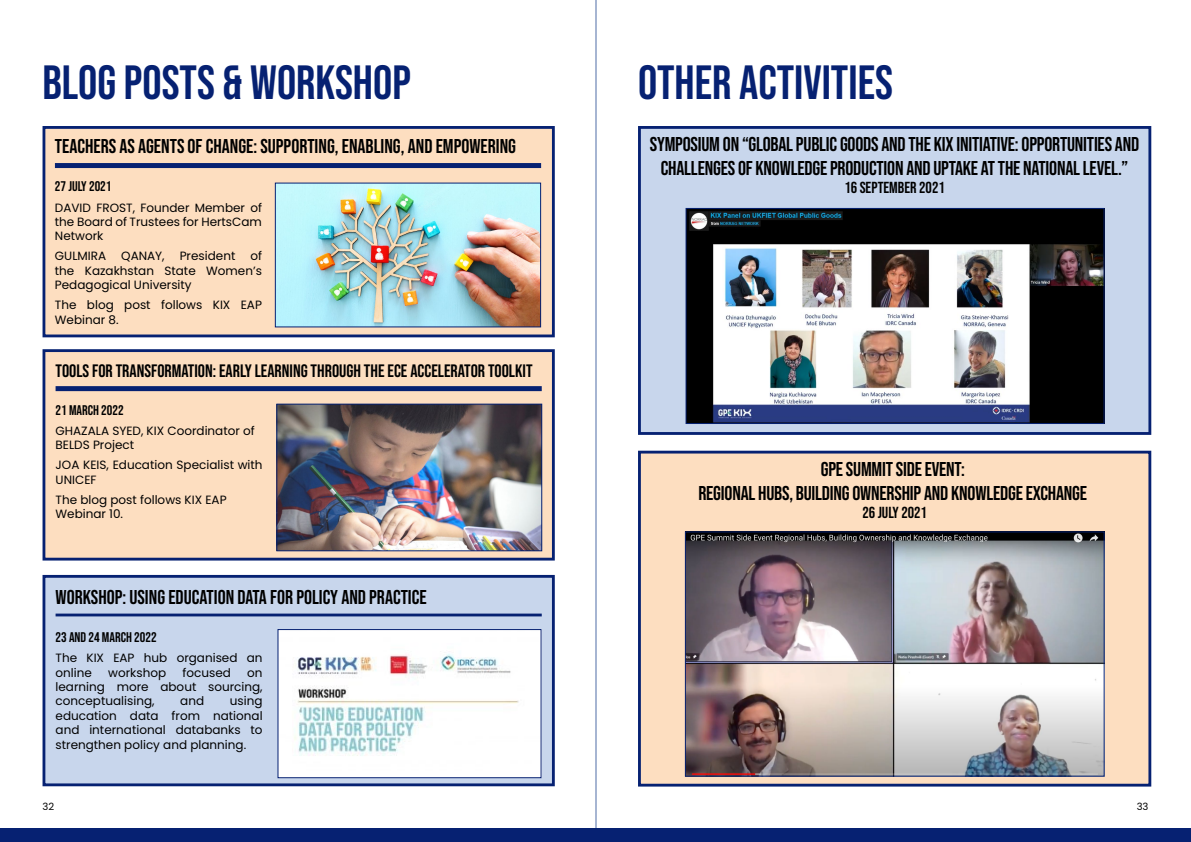
<style>
.page{position:relative;width:1191px;height:842px;background:#fff}
.page>*{position:absolute;margin:0;border:0;box-sizing:border-box;transform-origin:0 0}
.t1{font:48px "Bebas Neue";color:#062172}
.t2{font:20px/24px "Bebas Neue";letter-spacing:-.01em;color:#000;text-align:center}
.t3{font:18px "Bebas Neue";color:#000}
.t4{font:16px "Bebas Neue";color:#000}
.t5{font:14px "Bebas Neue";color:#000}
.t6{font:12px/14.4px "Poppins";color:#000}
.t7{font:10px "Poppins";color:#000}
</style>
<div class="page">
<hr style="left:595px;top:0;width:1px;height:842px;background:#4f6ca7">
<div style="left:0;top:828px;width:1191px;height:14px;background:#062172"></div>
<div style="left:43px;top:575px;width:512px;height:211px;background:#c8d6ec;border:3px solid #062172"></div>
<div style="left:43px;top:349px;width:512px;height:211px;background:#fddec0;border:3px solid #062172"></div>
<div style="left:43px;top:126px;width:512px;height:211px;background:#fddec0;border:3px solid #062172"></div>
<hr style="left:56px;top:614px;width:486px;height:2px;background:#062172">
<img style="left:279px;top:631px;width:260px;height:145px">
<div style="left:277px;top:629px;width:264px;height:149px;border:1px solid #062172"></div>
<img style="left:277px;top:185px;width:262px;height:140px">
<div style="left:275px;top:183px;width:266px;height:144px;border:1px solid #062172"></div>
<div style="left:55px;top:163px;width:486px;height:5px;background:#062172"></div>
<img style="left:278px;top:406px;width:262px;height:143px">
<div style="left:276px;top:404px;width:266px;height:147px;border:1px solid #062172"></div>
<div style="left:56px;top:386px;width:486px;height:5px;background:#062172"></div>
<div style="left:638px;top:126px;width:513px;height:309px;background:#c8d6ec;border:3px solid #062172"></div>
<img style="left:687px;top:210px;width:415px;height:212px">
<div style="left:685px;top:208px;width:419px;height:216px;border:1px solid #062172"></div>
<div style="left:638px;top:451px;width:513px;height:335px;background:#fddec0;border:3px solid #062172"></div>
<img style="left:687px;top:533px;width:415px;height:242px">
<div style="left:685px;top:531px;width:419px;height:246px;border:1px solid #062172"></div>
<h1 class="t1" style="left:43px;top:55px;width:370px">BLOG POSTS &amp; WORKSHOP</h1>
<h1 class="t1" style="left:638px;top:55px;width:256px">OTHER ACTIVITIES</h1>
<h2 class="t2" style="left:55px;top:134px;width:462px">TEACHERS AS AGENTS OF CHANGE: SUPPORTING, ENABLING, AND EMPOWERING</h2>
<p class="t5" style="left:55px;top:179px;width:58px">27 JULY 2021</p>
<p class="t6" style="left:55px;top:200px;width:209px;text-align:justify">DAVID FROST, Founder Member of the Board of Trustees for HertsCam Network</p>
<p class="t6" style="left:55px;top:249px;width:209px;text-align:justify">GULMIRA QANAY, President of the Kazakhstan State Women’s Pedagogical University</p>
<p class="t6" style="left:55px;top:298px;width:209px">The blog post follows KIX EAP<br>Webinar 8.</p>
<h3 class="t3" style="left:56px;top:360px;width:478px">TOOLS FOR TRANSFORMATION: EARLY LEARNING THROUGH THE ECE ACCELERATOR TOOLKIT</h3>
<p class="t5" style="left:56px;top:402px;width:70px">21 MARCH 2022</p>
<p class="t6" style="left:56px;top:423px;width:201px">GHAZALA SYED, KIX Coordinator of<br>BELDS Project</p>
<p class="t6" style="left:56px;top:458px;width:209px">JOA KEIS, Education Specialist with<br>UNICEF</p>
<p class="t6" style="left:56px;top:492px;width:173px">The blog post follows KIX EAP<br>Webinar 10.</p>
<h2 class="t2" style="left:56px;top:584px;width:373px">WORKSHOP: USING EDUCATION DATA FOR POLICY AND PRACTICE</h2>
<p class="t5" style="left:56px;top:629px;width:103px">23 AND 24 MARCH 2022</p>
<p class="t6" style="left:56px;top:651px;width:208px">The KIX EAP hub organised an online</p>
<p class="t6" style="left:108px;top:665px;width:59px">workshop</p>
<p class="t6" style="left:182px;top:665px;width:50px">focused</p>
<p class="t6" style="left:56px;top:665px;width:208px;text-align:justify;text-indent:192px">on learning more about sourcing, conceptualising,</p>
<p class="t6" style="left:56px;top:694px;width:209px;text-align:justify;text-indent:174px">using education data from national and international databanks to strengthen policy and planning.</p>
<p class="t6" style="left:180px;top:694px;width:25px">and</p>
<h2 class="t2" style="left:650px;top:132px;width:491px">SYMPOSIUM ON “GLOBAL PUBLIC GOODS AND THE KIX INITIATIVE: OPPORTUNITIES AND<br>CHALLENGES OF KNOWLEDGE PRODUCTION AND UPTAKE AT THE NATIONAL LEVEL.”</h2>
<h3 class="t4" style="left:844px;top:179px;width:102px">16 SEPTEMBER 2021</h3>
<h2 class="t2" style="left:698px;top:457px;width:390px">GPE SUMMIT SIDE EVENT:<br>REGIONAL HUBS, BUILDING OWNERSHIP AND KNOWLEDGE EXCHANGE</h2>
<h3 class="t4" style="left:862px;top:503px;width:66px">26 JULY 2021</h3>
<p class="t7" style="left:43px;top:801px;width:13px">32</p>
<p class="t7" style="left:1136px;top:801px;width:13px">33</p>
</div>
